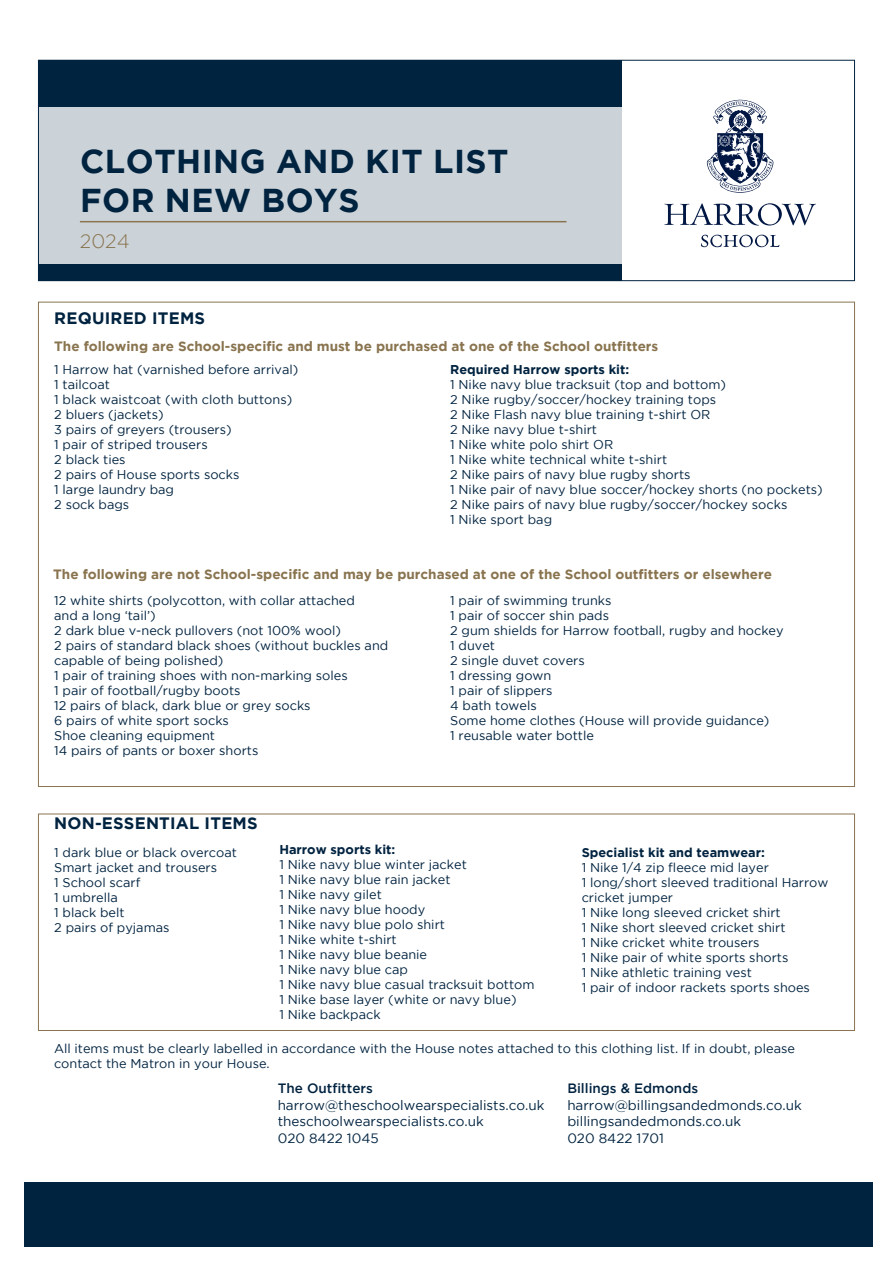
<style>
.page{position:relative;width:893px;height:1263px;background:#fff}
.page>*{position:absolute;margin:0;border:0;box-sizing:border-box;transform-origin:0 0}
.t1{font:700 33px/39px "Gotham";letter-spacing:.015em;color:#002340}
.t2{font:300 19.5px "Gotham";color:#89744f}
.t3{font:700 16.5px "Gotham";letter-spacing:.015em;color:#002340}
.t4{font:700 13.5px "Gotham";color:#89744f}
.t5{font:13.5px "Gotham";color:#002340}
.t6{font:500 13.5px "Gotham";color:#002340}
.t7{font:12.75px/15px "Gotham";color:#002340}
.t8{font:700 12.75px "Gotham";color:#002340}
</style>
<div class="page">
<div style="left:38px;top:814px;width:817px;height:217px;border:1px solid #89744f"></div>
<div style="left:38px;top:60px;width:584px;height:221px;background:#002340"></div>
<div style="left:38px;top:107px;width:584px;height:157px;background:#ccd3d8"></div>
<svg style="left:707px;top:100px;width:66px;height:93px"></svg>
<svg style="left:701px;top:235px;width:78px;height:12px"></svg>
<svg style="left:664px;top:203px;width:152px;height:23px"></svg>
<div style="left:38px;top:60px;width:817px;height:221px;border:1px solid #002340"></div>
<hr style="left:80px;top:221px;width:486px;height:1px;background:#89744f">
<div style="left:25px;top:1182px;width:848px;height:65px;background:#002340"></div>
<p class="t1" style="left:80px;top:141px;width:430px">CLOTHING AND KIT LIST<br>FOR NEW BOYS</p>
<p class="t2" style="left:80px;top:231px;width:51px">2024</p>
<p class="t3" style="left:54px;top:309px;width:152px">REQUIRED ITEMS</p>
<p class="t4" style="left:54px;top:338px;width:606px">The following are School-specific and must be purchased at one of the School outfitters</p>
<p class="t7" style="left:54px;top:362px;width:246px">1 Harrow hat (varnished before arrival)</p>
<p class="t7" style="left:54px;top:377px;width:57px">1 tailcoat</p>
<p class="t7" style="left:54px;top:392px;width:240px">1 black waistcoat (with cloth buttons)</p>
<p class="t7" style="left:54px;top:407px;width:111px">2 bluers (jackets)</p>
<p class="t7" style="left:54px;top:422px;width:179px">3 pairs of greyers (trousers)</p>
<p class="t7" style="left:54px;top:437px;width:155px">1 pair of striped trousers</p>
<p class="t7" style="left:54px;top:452px;width:73px">2 black ties</p>
<p class="t7" style="left:54px;top:467px;width:187px">2 pairs of House sports socks</p>
<p class="t7" style="left:54px;top:482px;width:121px">1 large laundry bag</p>
<p class="t7" style="left:54px;top:497px;width:77px">2 sock bags</p>
<p class="t8" style="left:450px;top:362px;width:180px">Required Harrow sports kit:</p>
<p class="t7" style="left:450px;top:377px;width:277px">1 Nike navy blue tracksuit (top and bottom)</p>
<p class="t7" style="left:450px;top:392px;width:267px">2 Nike rugby/soccer/hockey training tops</p>
<p class="t7" style="left:450px;top:407px;width:262px">2 Nike Flash navy blue training t-shirt OR</p>
<p class="t7" style="left:450px;top:422px;width:148px">2 Nike navy blue t-shirt</p>
<p class="t7" style="left:450px;top:437px;width:165px">1 Nike white polo shirt OR</p>
<p class="t7" style="left:450px;top:452px;width:218px">1 Nike white technical white t-shirt</p>
<p class="t7" style="left:450px;top:467px;width:242px">2 Nike pairs of navy blue rugby shorts</p>
<p class="t7" style="left:450px;top:482px;width:374px">1 Nike pair of navy blue soccer/hockey shorts (no pockets)</p>
<p class="t7" style="left:450px;top:497px;width:339px">2 Nike pairs of navy blue rugby/soccer/hockey socks</p>
<p class="t7" style="left:450px;top:512px;width:103px">1 Nike sport bag</p>
<p class="t4" style="left:53px;top:566px;width:720px">The following are not School-specific and may be purchased at one of the School outfitters or elsewhere</p>
<p class="t7" style="left:54px;top:593px;width:302px">12 white shirts (polycotton, with collar attached and a long ‘tail’)</p>
<p class="t7" style="left:54px;top:623px;width:288px">2 dark blue v-neck pullovers (not 100% wool)</p>
<p class="t7" style="left:54px;top:638px;width:336px">2 pairs of standard black shoes (without buckles and capable of being polished)</p>
<p class="t7" style="left:54px;top:668px;width:295px">1 pair of training shoes with non-marking soles</p>
<p class="t7" style="left:54px;top:683px;width:188px">1 pair of football/rugby boots</p>
<p class="t7" style="left:54px;top:698px;width:258px">12 pairs of black, dark blue or grey socks</p>
<p class="t7" style="left:54px;top:713px;width:176px">6 pairs of white sport socks</p>
<p class="t7" style="left:54px;top:728px;width:162px">Shoe cleaning equipment</p>
<p class="t7" style="left:54px;top:743px;width:206px">14 pairs of pants or boxer shorts</p>
<p class="t3" style="left:54px;top:814px;width:205px">NON-ESSENTIAL ITEMS</p>
<p class="t7" style="left:450px;top:593px;width:163px">1 pair of swimming trunks</p>
<p class="t7" style="left:450px;top:608px;width:160px">1 pair of soccer shin pads</p>
<p class="t7" style="left:450px;top:623px;width:335px">2 gum shields for Harrow football, rugby and hockey</p>
<p class="t7" style="left:450px;top:638px;width:46px">1 duvet</p>
<p class="t7" style="left:450px;top:653px;width:136px">2 single duvet covers</p>
<p class="t7" style="left:450px;top:668px;width:103px">1 dressing gown</p>
<p class="t7" style="left:450px;top:683px;width:104px">1 pair of slippers</p>
<p class="t7" style="left:450px;top:698px;width:88px">4 bath towels</p>
<p class="t7" style="left:450px;top:713px;width:321px">Some home clothes (House will provide guidance)</p>
<p class="t7" style="left:450px;top:728px;width:145px">1 reusable water bottle</p>
<p class="t7" style="left:54px;top:844px;width:184px">1 dark blue or black overcoat</p>
<p class="t7" style="left:54px;top:859px;width:164px">Smart jacket and trousers</p>
<p class="t7" style="left:54px;top:874px;width:88px">1 School scarf</p>
<p class="t7" style="left:54px;top:889px;width:65px">1 umbrella</p>
<p class="t7" style="left:54px;top:904px;width:72px">1 black belt</p>
<p class="t7" style="left:54px;top:919px;width:117px">2 pairs of pyjamas</p>
<p class="t8" style="left:279px;top:842px;width:117px">Harrow sports kit:</p>
<p class="t7" style="left:279px;top:857px;width:189px">1 Nike navy blue winter jacket</p>
<p class="t7" style="left:279px;top:872px;width:173px">1 Nike navy blue rain jacket</p>
<p class="t7" style="left:279px;top:887px;width:104px">1 Nike navy gilet</p>
<p class="t7" style="left:279px;top:902px;width:147px">1 Nike navy blue hoody</p>
<p class="t7" style="left:279px;top:917px;width:167px">1 Nike navy blue polo shirt</p>
<p class="t7" style="left:279px;top:932px;width:119px">1 Nike white t-shirt</p>
<p class="t7" style="left:279px;top:947px;width:149px">1 Nike navy blue beanie</p>
<p class="t7" style="left:279px;top:962px;width:130px">1 Nike navy blue cap</p>
<p class="t7" style="left:279px;top:977px;width:257px">1 Nike navy blue casual tracksuit bottom</p>
<p class="t7" style="left:279px;top:992px;width:239px">1 Nike base layer (white or navy blue)</p>
<p class="t7" style="left:279px;top:1007px;width:103px">1 Nike backpack</p>
<p class="t8" style="left:582px;top:845px;width:185px">Specialist kit and teamwear:</p>
<p class="t7" style="left:582px;top:860px;width:189px">1 Nike 1/4 zip fleece mid layer</p>
<p class="t7" style="left:582px;top:875px;width:248px">1 long/short sleeved traditional Harrow cricket jumper</p>
<p class="t7" style="left:582px;top:905px;width:201px">1 Nike long sleeved cricket shirt</p>
<p class="t7" style="left:582px;top:920px;width:205px">1 Nike short sleeved cricket shirt</p>
<p class="t7" style="left:582px;top:935px;width:179px">1 Nike cricket white trousers</p>
<p class="t7" style="left:582px;top:950px;width:208px">1 Nike pair of white sports shorts</p>
<p class="t7" style="left:582px;top:965px;width:172px">1 Nike athletic training vest</p>
<p class="t7" style="left:582px;top:980px;width:230px">1 pair of indoor rackets sports shoes</p>
<p class="t7" style="left:54px;top:1041px;width:742px">All items must be clearly labelled in accordance with the House notes attached to this clothing list. If in doubt, please contact the Matron in your House.</p>
<p class="t6" style="left:278px;top:1080px;width:97px">The Outfitters</p>
<p class="t5" style="left:278px;top:1097px;width:268px">harrow@theschoolwearspecialists.co.uk</p>
<p class="t5" style="left:278px;top:1114px;width:208px">theschoolwearspecialists.co.uk</p>
<p class="t5" style="left:278px;top:1130px;width:103px">020 8422 1045</p>
<p class="t6" style="left:567px;top:1080px;width:132px">Billings &amp; Edmonds</p>
<p class="t5" style="left:567px;top:1097px;width:236px">harrow@billingsandedmonds.co.uk</p>
<p class="t5" style="left:567px;top:1114px;width:175px">billingsandedmonds.co.uk</p>
<p class="t5" style="left:567px;top:1130px;width:98px">020 8422 1701</p>
</div>
